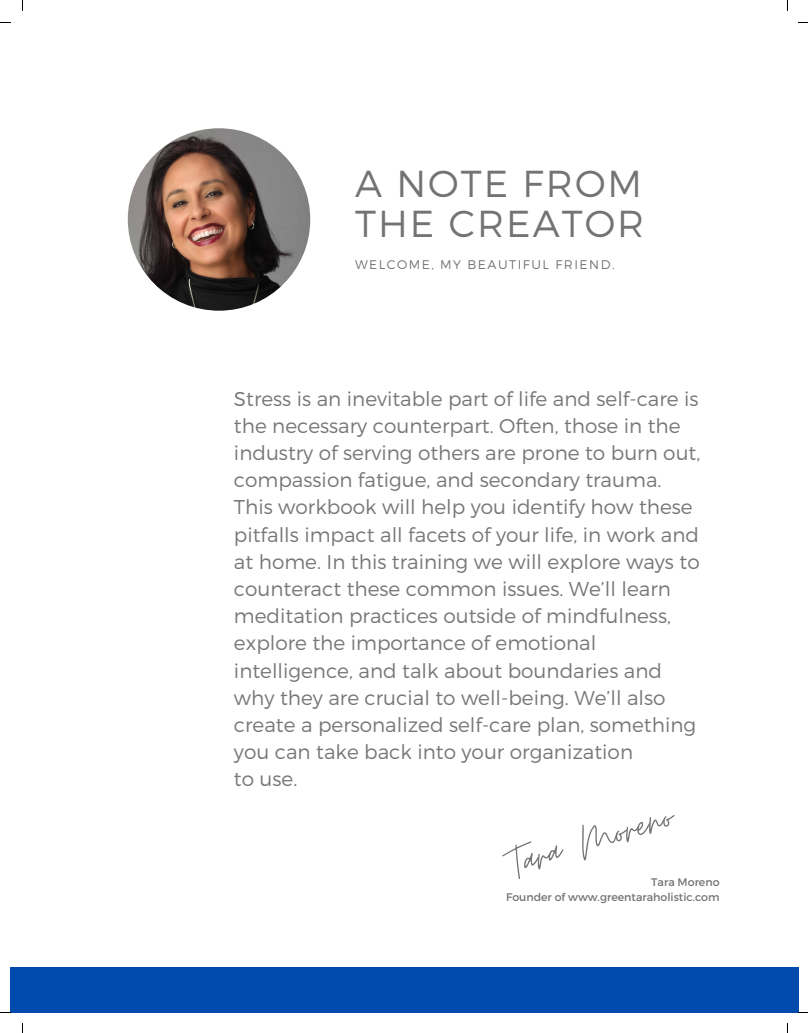
<style>
.page{position:relative;width:808px;height:1033px;background:#fff}
.page>*{position:absolute;margin:0;border:0;box-sizing:border-box;transform-origin:0 0}
.t1{font:51px "Moon Time";color:#737373}
.t2{font:300 37.5px/39.4px "Montserrat";letter-spacing:.055em;color:#737373}
.t3{font:300 20px/27.2px "Montserrat";color:#777}
.t4{font:300 12.5px "Montserrat";letter-spacing:.12em;color:#737373}
.t5{font:11px "Montserrat";color:#737373}
</style>
<div class="page">
<img style="left:128px;top:128px;width:182px;height:183px;border-radius:50%">
<div style="left:10px;top:967px;width:788px;height:45px;background:#004aad"></div>
<h2 class="t2" style="left:355px;top:162px;width:291px">A NOTE FROM<br>THE CREATOR</h2>
<h4 class="t4" style="left:355px;top:257px;width:261px">WELCOME, MY BEAUTIFUL FRIEND.</h4>
<h3 class="t3" style="left:234px;top:384px;width:468px">Stress is an inevitable part of life and self-care is the necessary counterpart. Often, those in the industry of serving others are prone to burn out, compassion fatigue, and secondary trauma.<br>This workbook will help you identify how these pitfalls impact all facets of your life, in work and at home. In this training we will explore ways to counteract these common issues. We’ll learn meditation practices outside of mindfulness, explore the importance of emotional intelligence, and talk about boundaries and why they are crucial to well-being. We’ll also create a personalized self-care plan, something you can take back into your organization<br>to use.</h3>
<p class="t1" style="left:500px;top:835px;width:171px;rotate:-17deg">Tara Moreno</p>
<h1 class="t5" style="left:651px;top:874px;width:70px">Tara Moreno</h1>
<p class="t5" style="left:506px;top:889px;width:215px">Founder of www.greentaraholistic.com</p>
</div>
